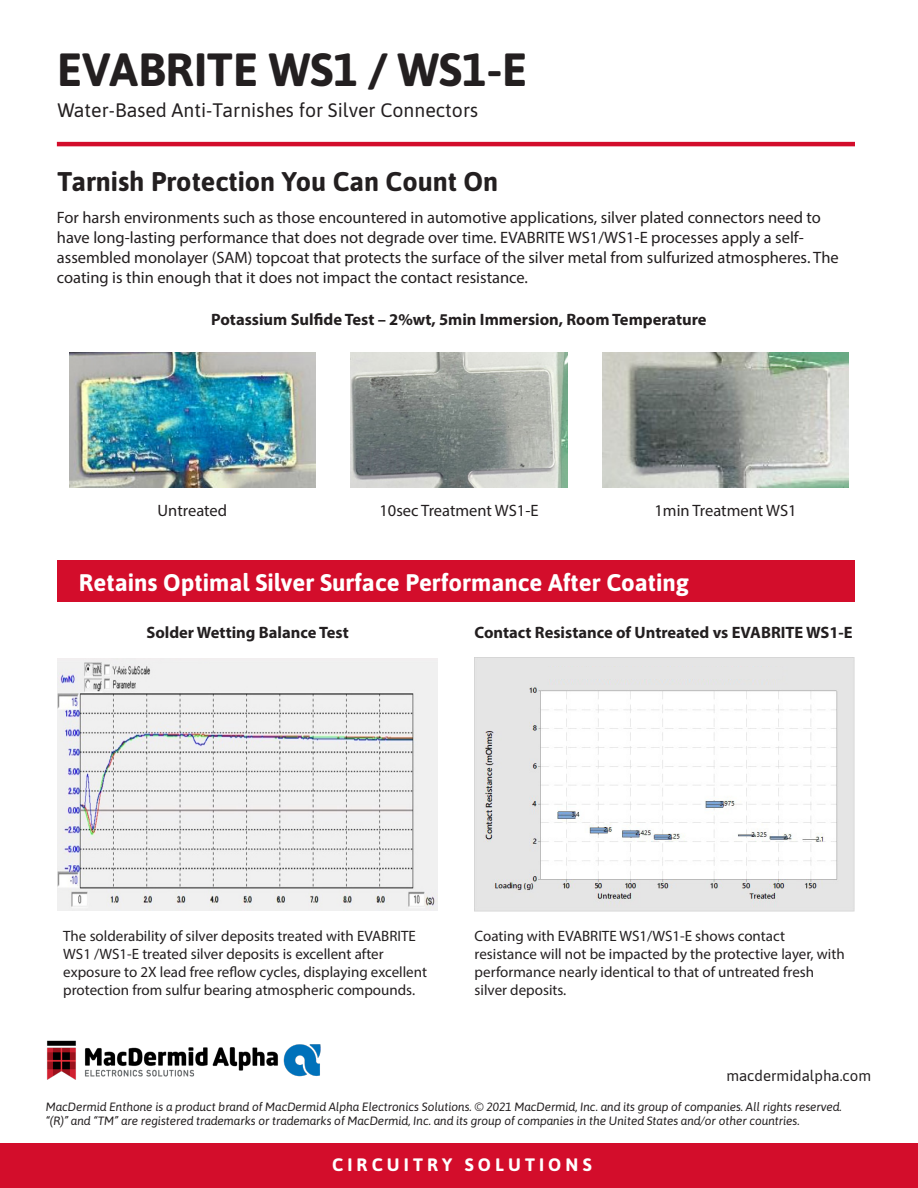
<style>
.page{position:relative;width:918px;height:1188px;background:#fff}
.page>*{position:absolute;margin:0;border:0;box-sizing:border-box;transform-origin:0 0}
.t1{font:700 46.5px "Asap";color:#231f20}
.t2{font:700 27px "Asap";color:#231f20}
.t3{font:700 24px "Asap";color:#fff}
.t4{font:19.5px "Asap";color:#231f20}
.t5{font:700 18px "Asap";letter-spacing:.23em;color:#fff}
.t6{font:16.5px/19.8px "Myriad Pro";color:#231f20}
.t7{font:700 16.5px "Myriad Pro";color:#231f20}
.t8{font:15px/18px "Myriad Pro";color:#231f20}
.t9{font:15px "Asap";color:#231f20}
.t10{font:italic 12px/14.4px "Asap";letter-spacing:-.01em;color:#231f20}
</style>
<div class="page">
<hr style="left:57px;top:142px;width:798px;height:4px;background:#d30d2b">
<div style="left:58px;top:561px;width:797px;height:41px;background:#d30d2b"></div>
<div style="left:0;top:1143px;width:918px;height:45px;background:#d30d2b"></div>
<img style="left:47px;top:1040px;width:274px;height:40px">
<img style="left:69px;top:352px;width:247px;height:136px">
<img style="left:351px;top:352px;width:216px;height:136px">
<img style="left:602px;top:352px;width:247px;height:136px">
<img style="left:474px;top:657px;width:381px;height:254px">
<img style="left:58px;top:658px;width:380px;height:252px">
<div style="left:545px;top:667px;width:237px;height:12px;background:#e5e5e5"></div>
<p class="t1" style="left:57px;top:37px;width:472px">EVABRITE WS1 / WS1-E</p>
<p class="t4" style="left:57px;top:96px;width:422px">Water-Based Anti-Tarnishes for Silver Connectors</p>
<p class="t2" style="left:57px;top:163px;width:442px">Tarnish Protection You Can Count On</p>
<p class="t6" style="left:57px;top:208px;width:783px">For harsh environments such as those encountered in automotive applications, silver plated connectors need to have long-lasting performance that does not degrade over time. EVABRITE WS1/WS1-E processes apply a self&shy;assembled monolayer (SAM) topcoat that protects the surface of the silver metal from sulfurized atmospheres. The coating is thin enough that it does not impact the contact resistance.</p>
<p class="t7" style="left:211px;top:309px;width:497px">Potassium Sulfide Test – 2%wt, 5min Immersion, Room Temperature</p>
<p class="t6" style="left:158px;top:500px;width:71px">Untreated</p>
<p class="t6" style="left:379px;top:500px;width:161px">10sec Treatment WS1-E</p>
<p class="t6" style="left:655px;top:500px;width:144px">1min Treatment WS1</p>
<p class="t3" style="left:79px;top:565px;width:612px">Retains Optimal Silver Surface Performance After Coating</p>
<p class="t7" style="left:146px;top:622px;width:204px">Solder Wetting Balance Test</p>
<p class="t7" style="left:475px;top:622px;width:380px">Contact Resistance of Untreated vs EVABRITE WS1-E</p>
<p class="t8" style="left:63px;top:926px;width:365px">The solderability of silver deposits treated with EVABRITE WS1 /WS1-E treated silver deposits is excellent after exposure to 2X lead free reflow cycles, displaying excellent protection from sulfur bearing atmospheric compounds.</p>
<p class="t8" style="left:475px;top:926px;width:372px">Coating with EVABRITE WS1/WS1-E shows contact resistance will not be impacted by the protective layer, with performance nearly identical to that of untreated fresh silver deposits.</p>
<p class="t9" style="left:726px;top:1066px;width:146px">macdermidalpha.com</p>
<p class="t10" style="left:46px;top:1099px;width:798px">MacDermid Enthone is a product brand of MacDermid Alpha Electronics Solutions. © 2021 MacDermid, Inc. and its group of companies. All rights reserved. “(R)” and “TM” are registered trademarks or trademarks of MacDermid, Inc. and its group of companies in the United States and/or other countries.</p>
<p class="t5" style="left:332px;top:1152px;width:261px">CIRCUITRY SOLUTIONS</p>
</div>
